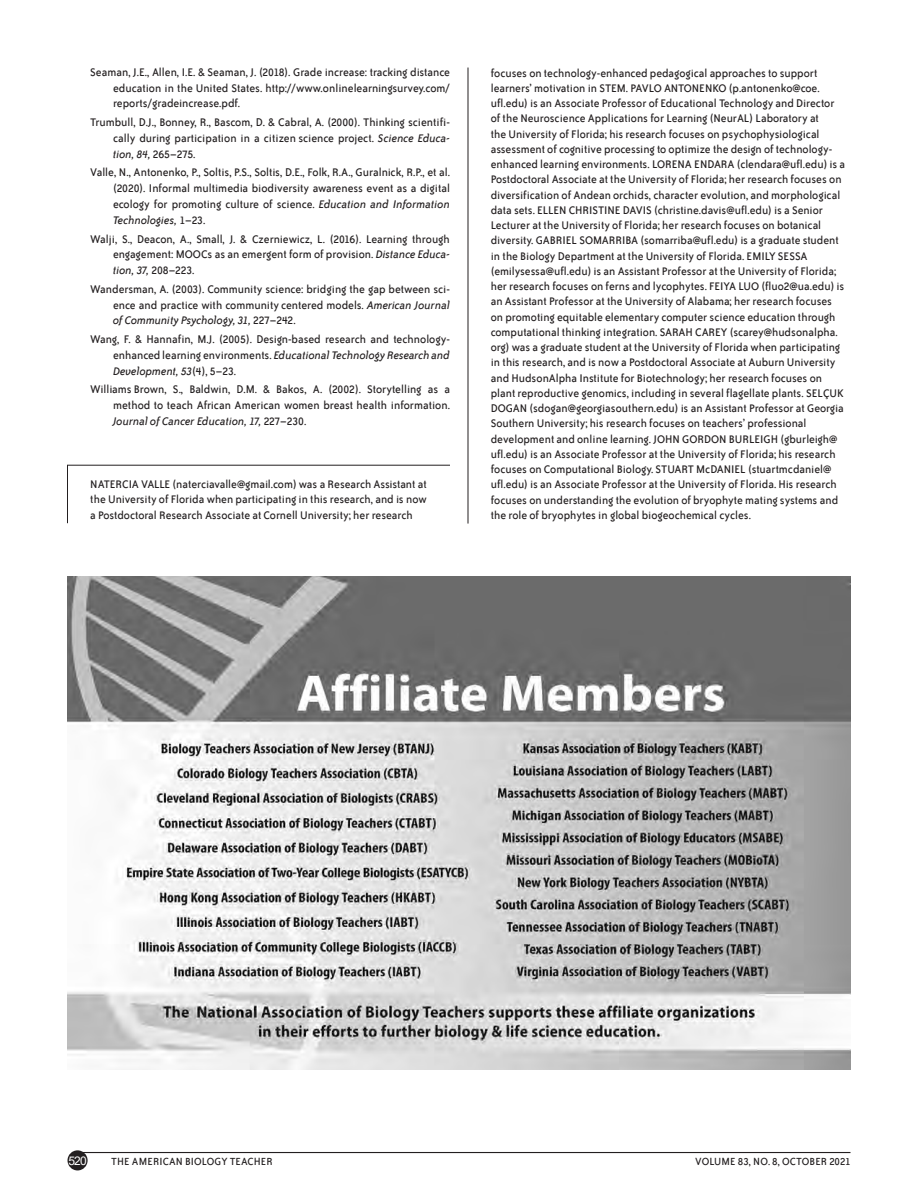
<style>
.page{position:relative;width:918px;height:1202px;background:#fff}
.page>*{position:absolute;margin:0;border:0;box-sizing:border-box;transform-origin:0 0}
.BIO{font:12.75px/15.3px "Bailey Sans ITC";color:#231f20;text-align:justify}
.REF{font:12.75px/15.8px "Bailey Sans ITC";color:#231f20;text-align:justify}
.t1{font:12px "Bailey Sans ITC";letter-spacing:.015em;color:#231f20}
.t2{font:12px "Arial";color:#fff}
.s1{font-style:italic}
</style>
<div class="page">
<div style="left:68px;top:1150px;width:20px;height:20px;background:#231f20;border-radius:50%"></div>
<hr style="left:72px;top:1151px;width:779px;height:2px;background:#231f20">
<svg style="left:67px;top:464px;width:383px;height:60px"></svg>
<hr style="left:468px;top:68px;width:1px;height:455px;background:#231f20">
<img style="left:68px;top:577px;width:782px;height:493px">
<p class="REF" style="left:113px;top:64px;width:338px;text-indent:-23px">Seaman, J.E., Allen, I.E. &amp; Seaman, J. (2018). Grade increase: tracking distance education in the United States. http://www.onlinelearningsurvey.com/ reports/gradeincrease.pdf.</p>
<p class="REF" style="left:113px;top:115px;width:338px;text-indent:-23px">Trumbull, D.J., Bonney, R., Bascom, D. &amp; Cabral, A. (2000). Thinking scientifi&shy;cally during participation in a citizen‐science project. <span class="s1">Science Educa&shy;tion, 84,</span> 265–275.</p>
<p class="REF" style="left:113px;top:165px;width:339px;text-indent:-23px">Valle, N., Antonenko, P., Soltis, P.S., Soltis, D.E., Folk, R.A., Guralnick, R.P., et al. (2020). Informal multimedia biodiversity awareness event as a digital ecology for promoting culture of science. <span class="s1">Education and Information Technologies,</span> 1–23.</p>
<p class="REF" style="left:113px;top:231px;width:338px;text-indent:-23px">Walji, S., Deacon, A., Small, J. &amp; Czerniewicz, L. (2016). Learning through engagement: MOOCs as an emergent form of provision. <span class="s1">Distance Educa&shy;tion, 37,</span> 208–223.</p>
<p class="REF" style="left:113px;top:281px;width:338px;text-indent:-23px">Wandersman, A. (2003). Community science: bridging the gap between sci&shy;ence and practice with community‐centered models. <span class="s1">American Journal of Community Psychology, 31,</span> 227–242.</p>
<p class="REF" style="left:113px;top:331px;width:338px;text-indent:-23px">Wang, F. &amp; Hannafin, M.J. (2005). Design-based research and technology&shy;enhanced learning environments. <span class="s1">Educational Technology Research and Development, 53</span>(4), 5–23.</p>
<p class="REF" style="left:113px;top:382px;width:338px;text-indent:-23px">Williams‐Brown, S., Baldwin, D.M. &amp; Bakos, A. (2002). Storytelling as a method to teach African American women breast health information.<br><span class="s1">Journal of Cancer Education, 17,</span> 227–230.</p>
<p class="BIO" style="left:90px;top:477px;width:338px">NATERCIA VALLE (naterciavalle@gmail.com) was a Research Assistant at the University of Florida when participating in this research, and is now a Postdoctoral Research Associate at Cornell University; her research</p>
<p class="BIO" style="left:491px;top:65px;width:356px;text-align:left">focuses on technology-enhanced pedagogical approaches to support learners’ motivation in STEM. PAVLO ANTONENKO (p.antonenko@coe. ufl.edu) is an Associate Professor of Educational Technology and Director of the Neuroscience Applications for Learning (NeurAL) Laboratory at<br>the University of Florida; his research focuses on psychophysiological assessment of cognitive processing to optimize the design of technology&shy;enhanced learning environments. LORENA ENDARA (clendara@ufl.edu) is a Postdoctoral Associate at the University of Florida; her research focuses on diversification of Andean orchids, character evolution, and morphological data sets. ELLEN CHRISTINE DAVIS (christine.davis@ufl.edu) is a Senior Lecturer at the University of Florida; her research focuses on botanical diversity. GABRIEL SOMARRIBA (somarriba@ufl.edu) is a graduate student in the Biology Department at the University of Florida. EMILY SESSA (emilysessa@ufl.edu) is an Assistant Professor at the University of Florida; her research focuses on ferns and lycophytes. FEIYA LUO (fluo2@ua.edu) is an Assistant Professor at the University of Alabama; her research focuses on promoting equitable elementary computer science education through computational thinking integration. SARAH CAREY (scarey@hudsonalpha. org) was a graduate student at the University of Florida when participating in this research, and is now a Postdoctoral Associate at Auburn University and HudsonAlpha Institute for Biotechnology; her research focuses on plant reproductive genomics, including in several flagellate plants. SELÇUK DOGAN (sdogan@georgiasouthern.edu) is an Assistant Professor at Georgia Southern University; his research focuses on teachers’ professional development and online learning. JOHN GORDON BURLEIGH (gburleigh@ ufl.edu) is an Associate Professor at the University of Florida; his research focuses on Computational Biology. STUART McDANIEL (stuartmcdaniel@ ufl.edu) is an Associate Professor at the University of Florida. His research focuses on understanding the evolution of bryophyte mating systems and the role of bryophytes in global biogeochemical cycles.</p>
<p class="t2" style="left:68px;top:1152px;width:20px">520</p>
<p class="t1" style="left:111px;top:1155px;width:163px">THE AMERICAN BIOLOGY TEACHER</p>
<p class="t1" style="left:695px;top:1155px;width:157px">VOLUME 83, NO. 8, OCTOBER 2021</p>
</div>
